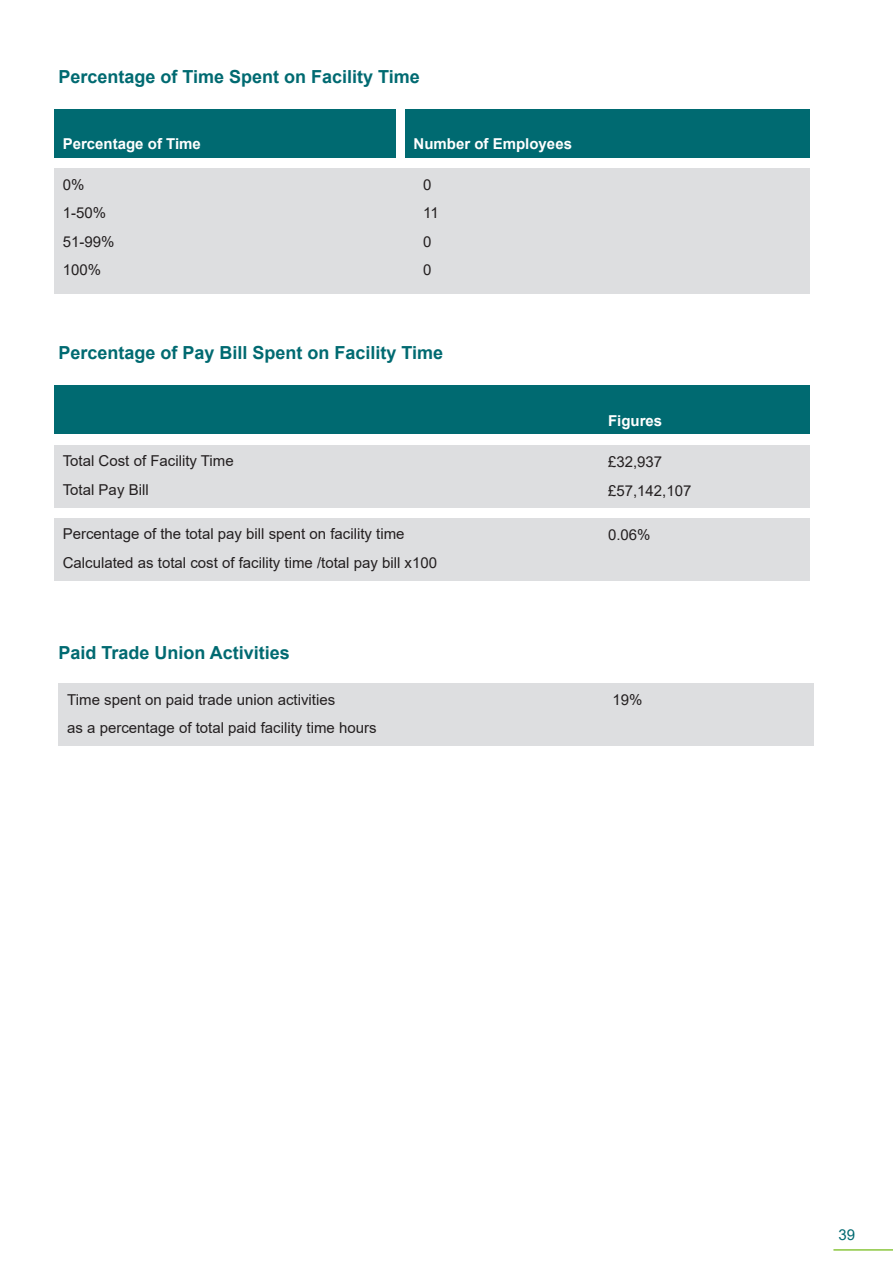
<style>
.page{position:relative;width:893px;height:1263px;background:#fff}
.page>*{position:absolute;margin:0;border:0;box-sizing:border-box;transform-origin:0 0}
.t1{font:700 18px "Arial";color:#006a71}
.t2{font:15px/28.5px "Arial";color:#231f20}
.t3{font:700 15px "Arial";color:#fff}
.t4{font:15px "Arial";color:#006a71}
</style>
<div class="page">
<hr style="left:833px;top:1249px;width:60px;height:2px;background:#8bc63e">
<div style="left:54px;top:169px;width:756px;height:125px;background:#dddee0"></div>
<div style="left:54px;top:109px;width:342px;height:49px;background:#006a71"></div>
<div style="left:405px;top:109px;width:405px;height:49px;background:#006a71"></div>
<div style="left:54px;top:385px;width:756px;height:49px;background:#006a71"></div>
<div style="left:54px;top:445px;width:756px;height:63px;background:#dddee0"></div>
<div style="left:54px;top:518px;width:756px;height:63px;background:#dddee0"></div>
<div style="left:58px;top:683px;width:756px;height:63px;background:#dddee0"></div>
<p class="t1" style="left:58px;top:64px;width:363px">Percentage of Time Spent on Facility Time</p>
<p class="t3" style="left:63px;top:133px;width:140px">Percentage of Time</p>
<p class="t2" style="left:63px;top:170px;width:53px">0%<br>1-50%<br>51-99%<br>100%</p>
<p class="t3" style="left:414px;top:133px;width:160px">Number of Employees</p>
<p class="t2" style="left:423px;top:170px;width:17px">0<br>11<br>0<br>0</p>
<p class="t1" style="left:58px;top:340px;width:386px">Percentage of Pay Bill Spent on Facility Time</p>
<p class="t3" style="left:608px;top:410px;width:56px">Figures</p>
<p class="t2" style="left:63px;top:446px;width:172px">Total Cost of Facility Time<br>Total Pay Bill</p>
<p class="t2" style="left:608px;top:447px;width:85px">£32,937 £57,142,107</p>
<p class="t2" style="left:63px;top:520px;width:376px">Percentage of the total pay bill spent on facility time<br>Calculated as total cost of facility time /total pay bill x100</p>
<p class="t2" style="left:608px;top:521px;width:44px">0.06%</p>
<p class="t1" style="left:58px;top:640px;width:233px">Paid Trade Union Activities</p>
<p class="t2" style="left:67px;top:685px;width:311px">Time spent on paid trade union activities<br>as a percentage of total paid facility time hours</p>
<p class="t2" style="left:612px;top:686px;width:32px">19%</p>
<p class="t4" style="left:838px;top:1225px;width:18px">39</p>
</div>
